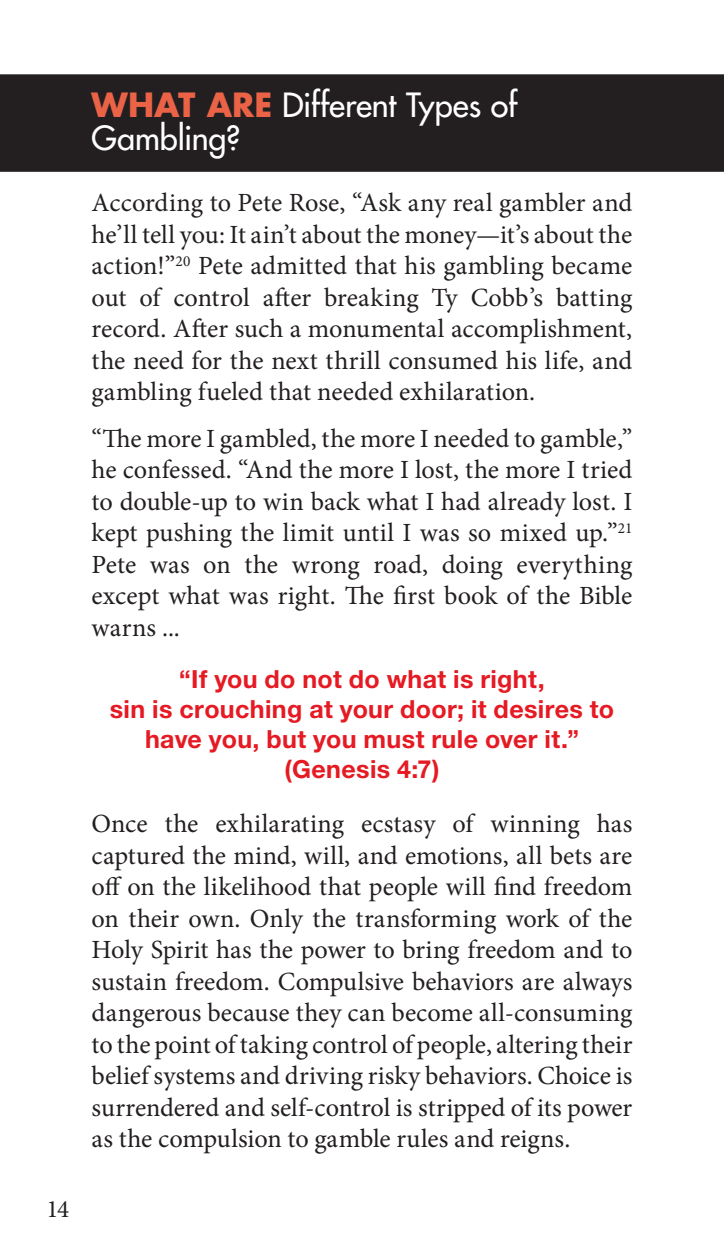
<style>
.page{position:relative;width:724px;height:1260px;background:#fff}
.page>*{position:absolute;margin:0;border:0;box-sizing:border-box;transform-origin:0 0}
.t1{font:32.5px/32.5px "Futura";letter-spacing:-.005em;color:#fff}
.t2{font:26.25px/31.5px "Minion Pro";color:#231f20;text-align:justify}
.t3{font:700 25px/30px "Helvetica Neue";letter-spacing:.015em;color:#e51a23;text-align:center}
.t4{font:25px "Minion Pro";color:#231f20}
.s1{font-weight:700;color:#ea6347}
</style>
<div class="page">
<div style="left:0;top:74px;width:723px;height:98px;background:#231f20"></div>
<p class="t4" style="left:46px;top:1192px;width:24px">14</p>
<p class="t1" style="left:91px;top:89px;width:426px"><span class="s1">WHAT ARE</span> Different Types of<br>Gambling?</p>
<p class="t2" style="left:91px;top:187px;width:542px">According to Pete Rose, “Ask any real gambler and he’ll tell you: It ain’t about the money—it’s about the action!”<sup>20</sup> Pete admitted that his gambling became out of control after breaking Ty Cobb’s batting record. After such a monumental accomplishment, the need for the next thrill consumed his life, and gambling fueled that needed exhilaration.</p>
<p class="t2" style="left:91px;top:423px;width:542px">“The more I gambled, the more I needed to gamble,” he confessed. “And the more I lost, the more I tried to double-up to win back what I had already lost. I kept pushing the limit until I was so mixed up.”<sup>21<br></sup>Pete was on the wrong road, doing everything except what was right. The first book of the Bible warns ...</p>
<p class="t3" style="left:110px;top:664px;width:505px">“If you do not do what is right,<br>sin is crouching at your door; it desires to have you, but you must rule over it.” (Genesis 4:7)</p>
<p class="t2" style="left:91px;top:808px;width:542px">Once the exhilarating ecstasy of winning has captured the mind, will, and emotions, all bets are off on the likelihood that people will find freedom on their own. Only the transforming work of the Holy Spirit has the power to bring freedom and to sustain freedom. Compulsive behaviors are always dangerous because they can become all-consuming to the point of taking control of people, altering their belief systems and driving risky behaviors. Choice is surrendered and self-control is stripped of its power as the compulsion to gamble rules and reigns.</p>
</div>
